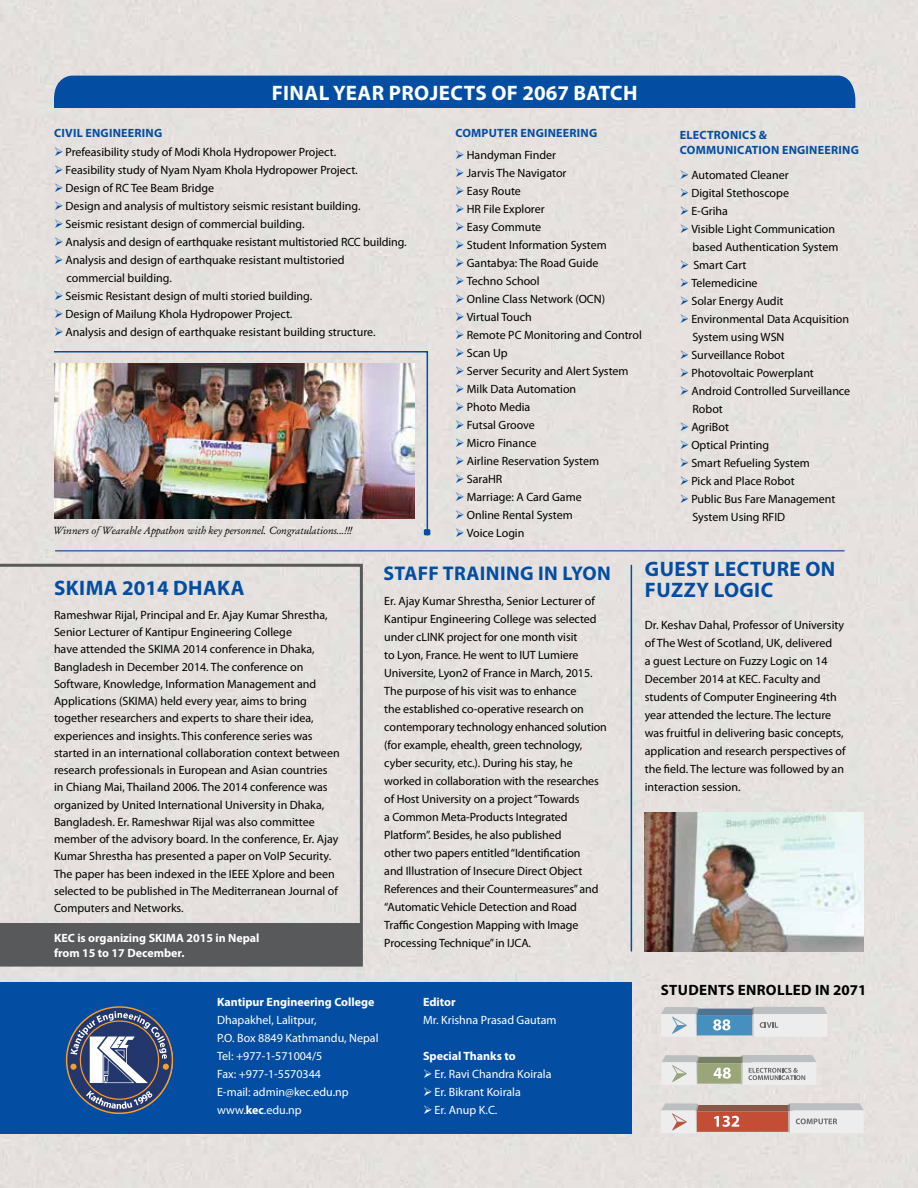
<style>
.page{position:relative;width:918px;height:1188px;background:#e5e1de}
.page>*{position:absolute;margin:0;border:0;box-sizing:border-box;transform-origin:0 0}
.t1{font:700 42px "Myriad Pro";color:#fff}
.t2{font:700 21px/21px "Myriad Pro";letter-spacing:.02em;color:#034ea2}
.t3{font:700 21px "Myriad Pro";letter-spacing:.02em;color:#fff}
.t4{font:700 19.8px "Myriad Pro";letter-spacing:.02em;color:#034ea2}
.t5{font:700 15px "Myriad Pro";letter-spacing:.02em;color:#000}
.t6{font:12px/18px "Myriad Pro";color:#000}
.t7{font:12px/18px "Myriad Pro";color:#fff}
.t8{font:700 12px "Myriad Pro";color:#fff}
.t9{font:700 12px/15px "Myriad Pro";letter-spacing:.02em;color:#034ea2}
.t10{font:10.5px "Garamond Kursiv";color:#000}
.s1{color:#034ea2}
.s2{font-weight:700}
</style>
<div class="page">
<div style="left:54px;top:76px;width:801px;height:32px;background:#034ea2"></div>
<div style="left:0;top:982px;width:631px;height:152px;background:#034ea2"></div>
<svg style="left:661px;top:1007px;width:167px;height:30px;background:#b4c7d3"></svg>
<svg style="left:661px;top:1055px;width:155px;height:30px;background:#c6c9c0"></svg>
<svg style="left:661px;top:1103px;width:203px;height:31px;background:#cea8a0"></svg>
<svg style="left:66px;top:1006px;width:107px;height:108px"></svg>
<img style="left:52px;top:350px;width:377px;height:187px">
<svg style="left:424px;top:529px;width:6px;height:6px"></svg>
<img style="left:645px;top:813px;width:219px;height:138px">
<svg style="left:0;top:564px;width:363px;height:403px;background:#d3cfcd"></svg>
<hr style="left:631px;top:565px;width:1px;height:386px;background:#034ea2">
<hr style="left:55px;top:550px;width:790px;height:2px;background:#4665af">
<h1 class="t1" style="left:436px;top:45px;width:46px">01</h1>
<h2 class="t3" style="left:272px;top:79px;width:367px">FINAL YEAR PROJECTS OF 2067 BATCH</h2>
<p class="t9" style="left:54px;top:125px;width:7px">CIVIL</p>
<p class="t9" style="left:85px;top:125px;width:8px">ENGINEERING</p>
<p class="t9" style="left:455px;top:125px;width:10px">COM</p>
<p class="t9" style="left:482px;top:125px;width:47px">PUTER ENGINEERING</p>
<p class="t9" style="left:680px;top:127px;width:110px">ELECTRONICS &amp;<br>COMMUNICATION ENGINEERING</p>
<p class="t6" style="left:54px;top:143px;width:284px"><span class="s1">➢</span> Prefeasibility study of Modi Khola Hydropower Project.</p>
<p class="t6" style="left:54px;top:161px;width:305px"><span class="s1">➢</span> Feasibility study of Nyam Nyam Khola Hydropower Project.</p>
<p class="t6" style="left:54px;top:179px;width:162px"><span class="s1">➢</span> Design of RC Tee Beam Bridge</p>
<p class="t6" style="left:54px;top:197px;width:308px"><span class="s1">➢</span> Design and analysis of multistory seismic resistant building.</p>
<p class="t6" style="left:54px;top:215px;width:252px"><span class="s1">➢</span> Seismic resistant design of commercial building.</p>
<p class="t6" style="left:54px;top:233px;width:354px"><span class="s1">➢</span> Analysis and design of earthquake resistant multistoried RCC building.</p>
<p class="t6" style="left:67px;top:251px;width:279px;text-indent:-13px"><span class="s1">➢</span> Analysis and design of earthquake resistant multistoried commercial building.</p>
<p class="t6" style="left:54px;top:287px;width:260px"><span class="s1">➢</span> Seismic Resistant design of multi storied building.</p>
<p class="t6" style="left:54px;top:305px;width:240px"><span class="s1">➢</span> Design of Mailung Khola Hydropower Project.</p>
<p class="t6" style="left:54px;top:323px;width:323px"><span class="s1">➢</span> Analysis and design of earthquake resistant building structure.</p>
<p class="t6" style="left:455px;top:146px;width:102px"><span class="s1">➢</span> Handyman Finder</p>
<p class="t6" style="left:455px;top:164px;width:113px"><span class="s1">➢</span> Jarvis The Navigator</p>
<p class="t6" style="left:455px;top:182px;width:67px"><span class="s1">➢</span> Easy Route</p>
<p class="t6" style="left:455px;top:200px;width:91px"><span class="s1">➢</span> HR File Explorer</p>
<p class="t6" style="left:455px;top:218px;width:88px"><span class="s1">➢</span> Easy Commute</p>
<p class="t6" style="left:455px;top:236px;width:153px"><span class="s1">➢</span> Student Information System</p>
<p class="t6" style="left:455px;top:254px;width:145px"><span class="s1">➢</span> Gantabya: The Road Guide</p>
<p class="t6" style="left:455px;top:272px;width:86px"><span class="s1">➢</span> Techno School</p>
<p class="t6" style="left:455px;top:290px;width:151px"><span class="s1">➢</span> Online Class Network (OCN)</p>
<p class="t6" style="left:455px;top:308px;width:78px"><span class="s1">➢</span> Virtual Touch</p>
<p class="t6" style="left:455px;top:326px;width:188px"><span class="s1">➢</span> Remote PC Monitoring and Control</p>
<p class="t6" style="left:455px;top:344px;width:54px"><span class="s1">➢</span> Scan Up</p>
<p class="t6" style="left:455px;top:362px;width:175px"><span class="s1">➢</span> Server Security and Alert System</p>
<p class="t6" style="left:455px;top:380px;width:123px"><span class="s1">➢</span> Milk Data Automation</p>
<p class="t6" style="left:455px;top:398px;width:77px"><span class="s1">➢</span> Photo Media</p>
<p class="t6" style="left:455px;top:416px;width:81px"><span class="s1">➢</span> Futsal Groove</p>
<p class="t6" style="left:455px;top:434px;width:83px"><span class="s1">➢</span> Micro Finance</p>
<p class="t6" style="left:455px;top:452px;width:145px"><span class="s1">➢</span> Airline Reservation System</p>
<p class="t6" style="left:455px;top:470px;width:49px"><span class="s1">➢</span> SaraHR</p>
<p class="t6" style="left:455px;top:488px;width:128px"><span class="s1">➢</span> Marriage: A Card Game</p>
<p class="t6" style="left:455px;top:506px;width:119px"><span class="s1">➢</span> Online Rental System</p>
<p class="t6" style="left:455px;top:524px;width:71px"><span class="s1">➢</span> Voice Login</p>
<p class="t6" style="left:680px;top:166px;width:110px"><span class="s1">➢</span> Automated Cleaner</p>
<p class="t6" style="left:680px;top:184px;width:111px"><span class="s1">➢</span> Digital Stethoscope</p>
<p class="t6" style="left:680px;top:202px;width:50px"><span class="s1">➢</span> E-Griha</p>
<p class="t6" style="left:680px;top:220px;width:160px;text-align:right"><span class="s1">➢</span> Visible Light Communication based Authentication System</p>
<p class="t6" style="left:680px;top:256px;width:68px"><span class="s1">➢</span> Smart Cart</p>
<p class="t6" style="left:680px;top:274px;width:79px"><span class="s1">➢</span> Telemedicine</p>
<p class="t6" style="left:680px;top:292px;width:105px"><span class="s1">➢</span> Solar Energy Audit</p>
<p class="t6" style="left:692px;top:310px;width:158px;text-indent:-13px"><span class="s1">➢</span> Environmental Data Acquisition<br>System using WSN</p>
<p class="t6" style="left:680px;top:346px;width:107px"><span class="s1">➢</span> Surveillance Robot</p>
<p class="t6" style="left:680px;top:364px;width:136px"><span class="s1">➢</span> Photovoltaic Powerplant</p>
<p class="t6" style="left:692px;top:382px;width:159px;text-indent:-13px"><span class="s1">➢</span> Android Controlled Surveillance<br>Robot</p>
<p class="t6" style="left:680px;top:418px;width:51px"><span class="s1">➢</span> AgriBot</p>
<p class="t6" style="left:680px;top:436px;width:91px"><span class="s1">➢</span> Optical Printing</p>
<p class="t6" style="left:680px;top:454px;width:132px"><span class="s1">➢</span> Smart Refueling System</p>
<p class="t6" style="left:680px;top:472px;width:116px"><span class="s1">➢</span> Pick and Place Robot</p>
<p class="t6" style="left:692px;top:490px;width:144px;text-indent:-13px"><span class="s1">➢</span> Public Bus Fare Management<br>System Using RFID</p>
<p class="t10" style="left:53px;top:524px;width:300px">Winners of Wearable Appathon with key personnel. Congratulations...!!!</p>
<h2 class="t2" style="left:54px;top:577px;width:192px">SKIMA 2014 DHAKA</h2>
<p class="t6" style="left:54px;top:606px;width:287px;line-height:17.2px">Rameshwar Rijal, Principal and Er. Ajay Kumar Shrestha, Senior Lecturer of Kantipur Engineering College<br>have attended the SKIMA 2014 conference in Dhaka, Bangladesh in December 2014. The conference on Software, Knowledge, Information Management and Applications (SKIMA) held every year, aims to bring together researchers and experts to share their idea, experiences and insights. This conference series was started in an international collaboration context between research professionals in European and Asian countries in Chiang Mai, Thailand 2006. The 2014 conference was organized by United International University in Dhaka, Bangladesh. Er. Rameshwar Rijal was also committee member of the advisory board. In the conference, Er. Ajay Kumar Shrestha has presented a paper on VoIP Security.<br>The paper has been indexed in the IEEE Xplore and been selected to be published in The Mediterranean Journal of Computers and Networks.</p>
<p class="t8" style="left:54px;top:930px;width:8px">KEC</p>
<p class="t8" style="left:77px;top:930px;width:80px">IS ORGANIZING SKIMA</p>
<p class="t8" style="left:186px;top:930px;width:75px">2015 IN NEPAL</p>
<p class="t8" style="left:54px;top:945px;width:132px">FROM 15 TO 17 DECEMBER.</p>
<h3 class="t4" style="left:383px;top:560px;width:229px">STAFF TRAINING IN LYON</h3>
<h2 class="t2" style="left:645px;top:558px;width:192px">GUEST LECTURE ON<br>FUZZY LOGIC</h2>
<p class="t6" style="left:384px;top:592px;width:224px">Er. Ajay Kumar Shrestha, Senior Lecturer of Kantipur Engineering College was selected under cLINK project for one month visit<br>to Lyon, France. He went to IUT Lumiere Universite, Lyon2 of France in March, 2015.<br>The purpose of his visit was to enhance<br>the established co-operative research on contemporary technology enhanced solution (for example, ehealth, green technology, cyber security, etc.). During his stay, he worked in collaboration with the researches of Host University on a project “Towards<br>a Common Meta-Products Integrated Platform”. Besides, he also published<br>other two papers entitled “Identification<br>and Illustration of Insecure Direct Object References and their Countermeasures” and “Automatic Vehicle Detection and Road Traffic Congestion Mapping with Image Processing Technique” in IJCA.</p>
<p class="t6" style="left:645px;top:615px;width:202px">Dr. Keshav Dahal, Professor of University of The West of Scotland, UK, delivered<br>a guest Lecture on Fuzzy Logic on 14<br>December 2014 at KEC. Faculty and students of Computer Engineering 4th year attended the lecture. The lecture was fruitful in delivering basic concepts, application and research perspectives of the field. The lecture was followed by an interaction session.</p>
<p class="t8" style="left:217px;top:994px;width:159px">KANTIPUR ENGINEERING COLLEGE</p>
<p class="t7" style="left:217px;top:1011px;width:163px">Dhapakhel, Lalitpur,<br>P.O. Box 8849 Kathmandu, Nepal<br>Tel: +977-1-571004/5<br>Fax: +977-1-5570344<br>E-mail: admin@kec.edu.np www.<span class="s2">KEC</span>.edu.np</p>
<p class="t8" style="left:423px;top:994px;width:34px">EDITOR</p>
<p class="t7" style="left:423px;top:1011px;width:135px">Mr. Krishna Prasad Gautam</p>
<p class="t8" style="left:423px;top:1048px;width:94px">SPECIAL THANKS TO</p>
<p class="t7" style="left:423px;top:1065px;width:130px">➢ Er. Ravi Chandra Koirala</p>
<p class="t7" style="left:423px;top:1083px;width:99px">➢ Er. Bikrant Koirala</p>
<p class="t7" style="left:423px;top:1101px;width:76px">➢ Er. Anup K.C.</p>
<p class="t5" style="left:661px;top:981px;width:207px">STUDENTS ENROLLED IN 2071</p>
</div>
